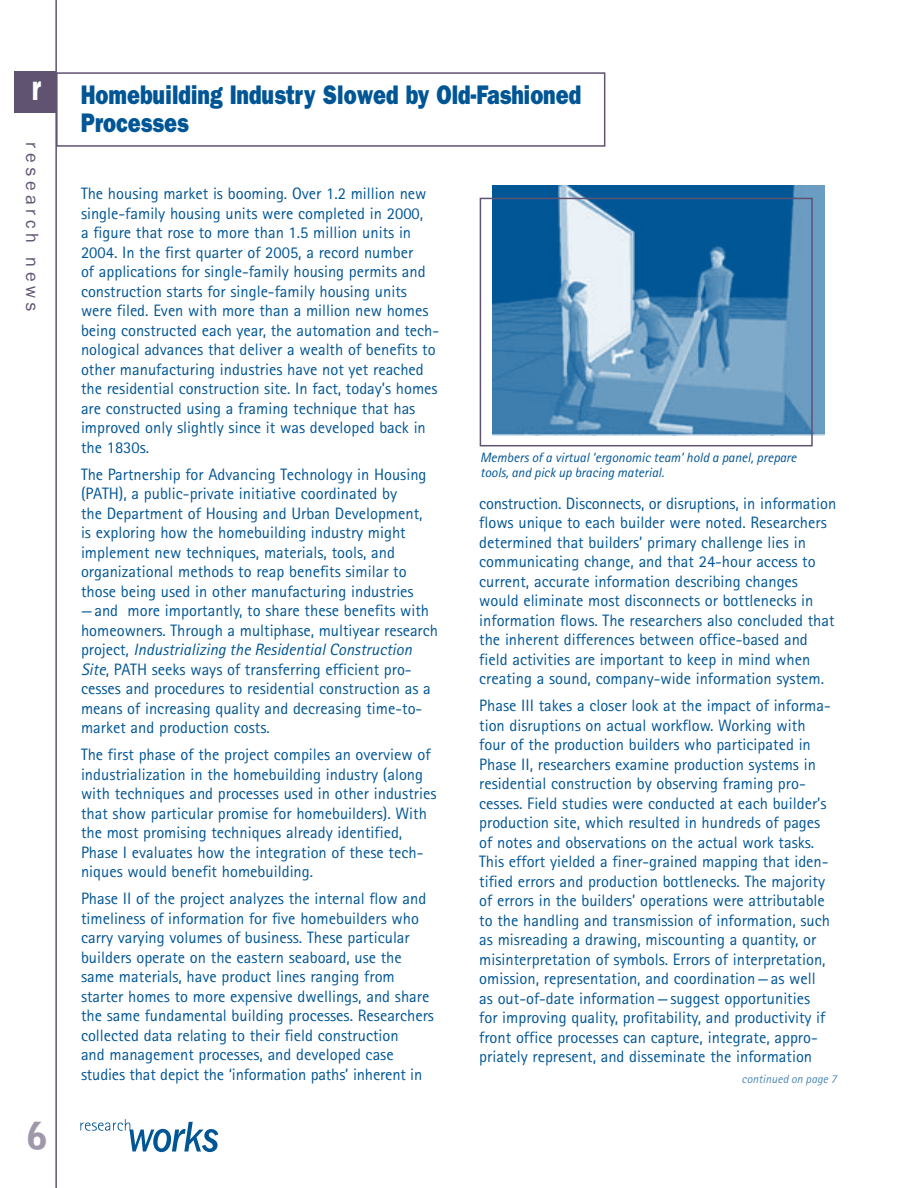
<style>
.page{position:relative;width:918px;height:1188px;background:#fff}
.page>*{position:absolute;margin:0;border:0;box-sizing:border-box;transform-origin:0 0}
.t1{font:600 36px "Franklin Gothic";color:#fff;scale:.8 1}
.article_head{font:800 27px/28.5px "Franklin Gothic";color:#005595;scale:.8 1}
.t2{font:18px "Franklin Gothic";letter-spacing:.25em;color:#605271}
.body_text{font:16.5px/19.5px "Rotis Sans Serif";color:#005595}
.CAPTION-2{font:italic 13.5px/15px "Rotis Sans Serif";color:#005595}
.t3{font:italic 12px "Rotis Sans Serif";color:#4d88b5}
.s1{font-style:italic}
</style>
<div class="page">
<hr style="left:55px;top:0;width:2px;height:1188px;background:#605271">
<div style="left:15px;top:71px;width:41px;height:42px;background:#605271"></div>
<svg style="left:80px;top:1119px;width:138px;height:33px"></svg>
<div style="left:56px;top:72px;width:549px;height:75px;border:2px solid #605271"></div>
<img style="left:493px;top:185px;width:331px;height:250px">
<div style="left:480px;top:198px;width:333px;height:248px;border:2px solid #605271"></div>
<h1 class="t1" style="left:31px;top:67px;width:14px">r</h1>
<p class="t2" style="left:43px;top:142px;width:170px;rotate:90deg">research news</p>
<p class="article_head" style="left:81px;top:80px;width:627px">Homebuilding Industry Slowed by Old-Fashioned<br>Processes</p>
<p class="body_text" style="left:81px;top:184px;width:360px">The housing market is booming. Over 1.2 million new single-family housing units were completed in 2000,<br>a figure that rose to more than 1.5 million units in 2004. In the first quarter of 2005, a record number<br>of applications for single-family housing permits and construction starts for single-family housing units were filed. Even with more than a million new homes being constructed each year, the automation and tech&shy;nological advances that deliver a wealth of benefits to other manufacturing industries have not yet reached the residential construction site. In fact, today’s homes are constructed using a framing technique that has improved only slightly since it was developed back in the 1830s.</p>
<p class="body_text" style="left:81px;top:464px;width:359px">The Partnership for Advancing Technology in Housing (PATH), a public-private initiative coordinated by<br>the Department of Housing and Urban Development,<br>is exploring how the homebuilding industry might implement new techniques, materials, tools, and organizational methods to reap benefits similar to those being used in other manufacturing industries —and more importantly, to share these benefits with homeowners. Through a multiphase, multiyear research project, <span class="s1">Industrializing the Residential Construction Site</span>, PATH seeks ways of transferring efficient pro&shy;cesses and procedures to residential construction as a means of increasing quality and decreasing time-to&shy;market and production costs.</p>
<p class="body_text" style="left:81px;top:745px;width:357px">The first phase of the project compiles an overview of industrialization in the homebuilding industry (along with techniques and processes used in other industries that show particular promise for homebuilders). With the most promising techniques already identified, Phase I evaluates how the integration of these tech&shy;niques would benefit homebuilding.</p>
<p class="body_text" style="left:81px;top:889px;width:355px">Phase II of the project analyzes the internal flow and timeliness of information for five homebuilders who carry varying volumes of business. These particular builders operate on the eastern seaboard, use the same materials, have product lines ranging from starter homes to more expensive dwellings, and share the same fundamental building processes. Researchers collected data relating to their field construction<br>and management processes, and developed case studies that depict the ‘information paths’ inherent in</p>
<p class="CAPTION-2" style="left:480px;top:450px;width:318px">Members of a virtual ‘ergonomic team’ hold a panel, prepare tools, and pick up bracing material.</p>
<p class="body_text" style="left:479px;top:494px;width:359px">construction. Disconnects, or disruptions, in information flows unique to each builder were noted. Researchers determined that builders’ primary challenge lies in communicating change, and that 24-hour access to current, accurate information describing changes would eliminate most disconnects or bottlenecks in information flows. The researchers also concluded that the inherent differences between office-based and field activities are important to keep in mind when creating a sound, company-wide information system.</p>
<p class="body_text" style="left:479px;top:696px;width:353px">Phase III takes a closer look at the impact of informa&shy;tion disruptions on actual workflow. Working with four of the production builders who participated in Phase II, researchers examine production systems in residential construction by observing framing pro&shy;cesses. Field studies were conducted at each builder’s production site, which resulted in hundreds of pages of notes and observations on the actual work tasks.<br>This effort yielded a finer-grained mapping that iden&shy;tified errors and production bottlenecks. The majority of errors in the builders’ operations were attributable to the handling and transmission of information, such as misreading a drawing, miscounting a quantity, or misinterpretation of symbols. Errors of interpretation, omission, representation, and coordination—as well as out-of-date information—suggest opportunities for improving quality, profitability, and productivity if front office processes can capture, integrate, appro&shy;priately represent, and disseminate the information</p>
<p class="t3" style="left:742px;top:1072px;width:97px">continued on page 7</p>
</div>
